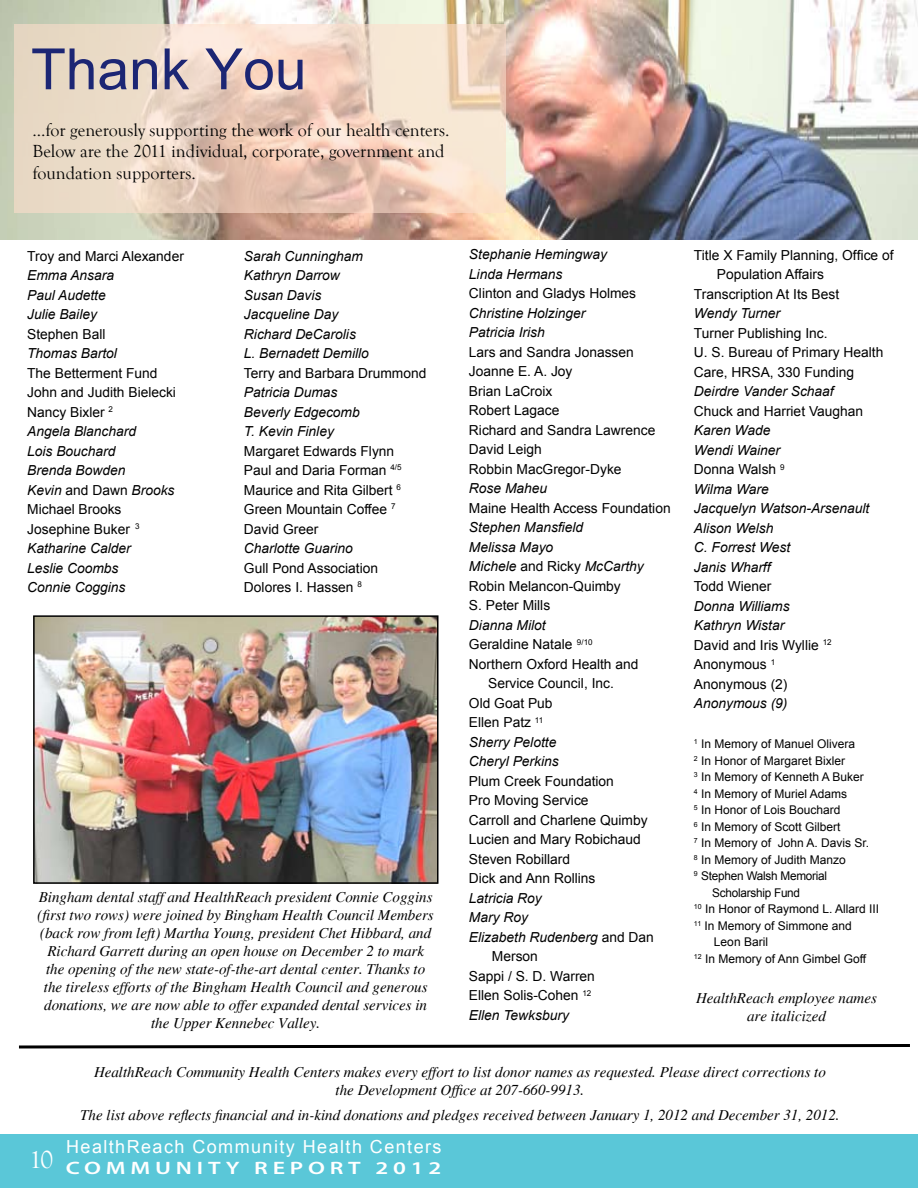
<style>
.page{position:relative;width:918px;height:1188px;background:#fff}
.page>*{position:absolute;margin:0;border:0;box-sizing:border-box;transform-origin:0 0}
.t1{font:57px "Arial Special G1";color:#1c2674}
.t2{font:18px/21.6px "Goudy Old Style T";color:#000}
.t3{font:18px "Arial";letter-spacing:.08em;color:#fff}
.t4{font:600 18px "Myriad Pro";letter-spacing:.2em;color:#fff;scale:1.33 1}
.t5{font:italic 15px/18px "Times";color:#000;text-align:center}
.t6{font:13.8px/19.5px "Arial";color:#000}
.t7{font:italic 13.8px/19.5px "Arial";color:#000}
.t8{font:12px "Arial";color:#000}
.t9{font:12px "Arial";letter-spacing:-.02em;color:#000}
.s1{font-style:normal}
.s2{font-style:italic}
</style>
<div class="page">
<img style="left:0;top:0;width:917px;height:239px">
<div style="left:0;top:1134px;width:918px;height:54px;background:#5ac7d8"></div>
<svg style="left:19px;top:1044px;width:891px;height:5px"></svg>
<svg style="left:14px;top:24px;width:492px;height:189px;background:#edd5c2"></svg>
<img style="left:36px;top:618px;width:400px;height:263px">
<div style="left:33px;top:615px;width:406px;height:269px;border:2px solid #010101"></div>
<h1 class="t1" style="left:31px;top:32px;width:277px">Thank You</h1>
<h2 class="t2" style="left:32px;top:120px;width:419px">...for generously supporting the work of our health centers.<br>Below are the 2011 individual, corporate, government and foundation supporters.</h2>
<p class="t6" style="left:27px;top:246px;width:158px">Troy and Marci Alexander</p>
<p class="t7" style="left:27px;top:266px;width:88px">Emma Ansara<br>Paul Audette<br>Julie Bailey</p>
<p class="t6" style="left:27px;top:324px;width:80px">Stephen Ball</p>
<p class="t7" style="left:27px;top:344px;width:91px">Thomas Bartol</p>
<p class="t7" style="left:27px;top:363px;width:150px"><span class="s1">The Betterment Fund<br>John and Judith Bielecki<br>Nancy Bixler</span> <sup>2<br></sup>Angela Blanchard<br>Lois Bouchard<br>Brenda Bowden<br>Kevin <span class="s1">and Dawn</span> Brooks<br><span class="s1">Michael Brooks<br>Josephine Buker</span> <sup>3<br></sup>Katharine Calder<br>Leslie Coombs<br>Connie Coggins</p>
<p class="t7" style="left:244px;top:246px;width:127px">Sarah Cunningham<br>Kathryn Darrow<br>Susan Davis<br>Jacqueline Day<br>Richard DeCarolis<br>L. Bernadett Demillo</p>
<p class="t6" style="left:244px;top:363px;width:184px">Terry and Barbara Drummond</p>
<p class="t7" style="left:244px;top:383px;width:117px">Patricia Dumas<br>Beverly Edgecomb<br>T. Kevin Finley</p>
<p class="t6" style="left:244px;top:441px;width:159px">Margaret Edwards Flynn<br>Paul and Daria Forman <sup>4/5<br></sup>Maurice and Rita Gilbert <sup>6<br></sup>Green Mountain Coffee <sup>7<br></sup>David Greer</p>
<p class="t7" style="left:244px;top:539px;width:110px">Charlotte Guarino</p>
<p class="t6" style="left:244px;top:558px;width:136px">Gull Pond Association<br>Dolores I. Hassen <sup>8</sup></p>
<p class="t5" style="left:38px;top:889px;width:398px">Bingham dental staff and HealthReach president Connie Coggins (first two rows) were joined by Bingham Health Council Members (back row from left) Martha Young, president Chet Hibbard, and Richard Garrett during an open house on December 2 to mark the opening of the new state-of-the-art dental center. Thanks to the tireless efforts of the Bingham Health Council and generous donations, we are now able to offer expanded dental services in the Upper Kennebec Valley.</p>
<p class="t7" style="left:469px;top:245px;width:140px">Stephanie Hemingway<br>Linda Hermans</p>
<p class="t6" style="left:469px;top:284px;width:169px">Clinton and Gladys Holmes</p>
<p class="t7" style="left:469px;top:303px;width:118px">Christine Holzinger<br>Patricia Irish</p>
<p class="t6" style="left:469px;top:342px;width:188px">Lars and Sandra Jonassen<br>Joanne E. A. Joy<br>Brian LaCroix<br>Robert Lagace<br>Richard and Sandra Lawrence<br>David Leigh<br>Robbin MacGregor-Dyke</p>
<p class="t7" style="left:469px;top:479px;width:80px">Rose Maheu</p>
<p class="t6" style="left:469px;top:498px;width:203px">Maine Health Access Foundation</p>
<p class="t7" style="left:469px;top:518px;width:176px">Stephen Mansfield<br>Melissa Mayo<br>Michele <span class="s1">and Ricky</span> McCarthy<br><span class="s1">Robin Melancon-Quimby<br>S. Peter Mills</span></p>
<p class="t7" style="left:469px;top:615px;width:78px">Dianna Milot</p>
<p class="t6" style="left:469px;top:635px;width:125px">Geraldine Natale <sup>9/10</sup></p>
<p class="t6" style="left:469px;top:654px;width:171px">Northern Oxford Health and</p>
<p class="t6" style="left:488px;top:674px;width:127px">Service Council, Inc.</p>
<p class="t6" style="left:469px;top:693px;width:85px">Old Goat Pub</p>
<p class="t6" style="left:469px;top:713px;width:76px">Ellen Patz <sup>11</sup></p>
<p class="t7" style="left:469px;top:732px;width:89px">Sherry Pelotte</p>
<p class="t7" style="left:469px;top:752px;width:91px">Cheryl Perkins</p>
<p class="t6" style="left:469px;top:771px;width:180px">Plum Creek Foundation<br>Pro Moving Service<br>Carroll and Charlene Quimby<br>Lucien and Mary Robichaud<br>Steven Robillard<br>Dick and Ann Rollins</p>
<p class="t7" style="left:469px;top:888px;width:74px">Latricia Roy</p>
<p class="t7" style="left:469px;top:908px;width:61px">Mary Roy</p>
<p class="t7" style="left:469px;top:927px;width:186px">Elizabeth Rudenberg <span class="s1">and Dan</span></p>
<p class="t6" style="left:492px;top:947px;width:48px">Merson</p>
<p class="t6" style="left:469px;top:966px;width:128px">Sappi / S. D. Warren</p>
<p class="t6" style="left:469px;top:986px;width:124px">Ellen Solis-Cohen <sup>12</sup></p>
<p class="t7" style="left:469px;top:1005px;width:101px">Ellen Tewksbury</p>
<p class="t6" style="left:694px;top:245px;width:201px">Title X Family Planning, Office of</p>
<p class="t6" style="left:717px;top:265px;width:109px">Population Affairs</p>
<p class="t6" style="left:694px;top:284px;width:147px">Transcription At Its Best</p>
<p class="t7" style="left:694px;top:304px;width:88px">Wendy Turner</p>
<p class="t6" style="left:694px;top:323px;width:191px">Turner Publishing Inc.<br>U. S. Bureau of Primary Health<br>Care, HRSA, 330 Funding</p>
<p class="t7" style="left:694px;top:382px;width:141px">Deirdre Vander Schaaf</p>
<p class="t6" style="left:694px;top:401px;width:171px">Chuck and Harriet Vaughan</p>
<p class="t7" style="left:694px;top:421px;width:177px">Karen Wade<br>Wendi Wainer<br><span class="s1">Donna Walsh</span> <sup>9<br></sup>Wilma Ware<br>Jacquelyn Watson-Arsenault<br>Alison Welsh<br>C. Forrest West<br>Janis Wharff</p>
<p class="t6" style="left:694px;top:577px;width:79px">Todd Wiener</p>
<p class="t6" style="left:694px;top:596px;width:139px"><span class="s2">Donna Williams<br>Kathryn Wistar<br></span>David and Iris Wyllie <sup>12<br></sup>Anonymous <sup>1<br></sup>Anonymous (2)</p>
<p class="t7" style="left:694px;top:694px;width:95px">Anonymous (9)</p>
<p class="t8" style="left:694px;top:736px;width:163px"><sup>1</sup> In Memory of Manuel Olivera</p>
<p class="t8" style="left:694px;top:753px;width:153px"><sup>2</sup> In Honor of Margaret Bixler</p>
<p class="t8" style="left:694px;top:769px;width:171px"><sup>3</sup> In Memory of Kenneth A Buker</p>
<p class="t8" style="left:694px;top:786px;width:155px"><sup>4</sup> In Memory of Muriel Adams</p>
<p class="t8" style="left:694px;top:802px;width:148px"><sup>5</sup> In Honor of Lois Bouchard</p>
<p class="t8" style="left:694px;top:819px;width:148px"><sup>6</sup> In Memory of Scott Gilbert</p>
<p class="t8" style="left:694px;top:835px;width:177px"><sup>7</sup> In Memory of John A. Davis Sr.</p>
<p class="t8" style="left:694px;top:852px;width:153px"><sup>8</sup> In Memory of Judith Manzo</p>
<p class="t9" style="left:694px;top:868px;width:135px"><sup>9</sup> Stephen Walsh Memorial</p>
<p class="t9" style="left:712px;top:885px;width:89px">Scholarship Fund</p>
<p class="t8" style="left:694px;top:901px;width:187px"><sup>10</sup> In Honor of Raymond L. Allard III</p>
<p class="t8" style="left:694px;top:918px;width:159px"><sup>11</sup> In Memory of Simmone and</p>
<p class="t8" style="left:714px;top:934px;width:56px">Leon Baril</p>
<p class="t8" style="left:694px;top:951px;width:174px"><sup>12</sup> In Memory of Ann Gimbel Goff</p>
<p class="t5" style="left:696px;top:990px;width:182px">HealthReach employee names are italicized</p>
<p class="t5" style="left:94px;top:1063px;width:734px">HealthReach Community Health Centers makes every effort to list donor names as requested. Please direct corrections to the Development Office at 207-660-9913.</p>
<p class="t5" style="left:80px;top:1107px;width:761px">The list above reflects financial and in-kind donations and pledges received between January 1, 2012 and December 31, 2012.</p>
<h2 class="t3" style="left:66px;top:1135px;width:377px">HealthReach Community Health Centers</h2>
<h2 class="t4" style="left:29px;top:1156px;width:312px"><sup>10</sup> COMMUNITY REPORT 2012</h2>
</div>
